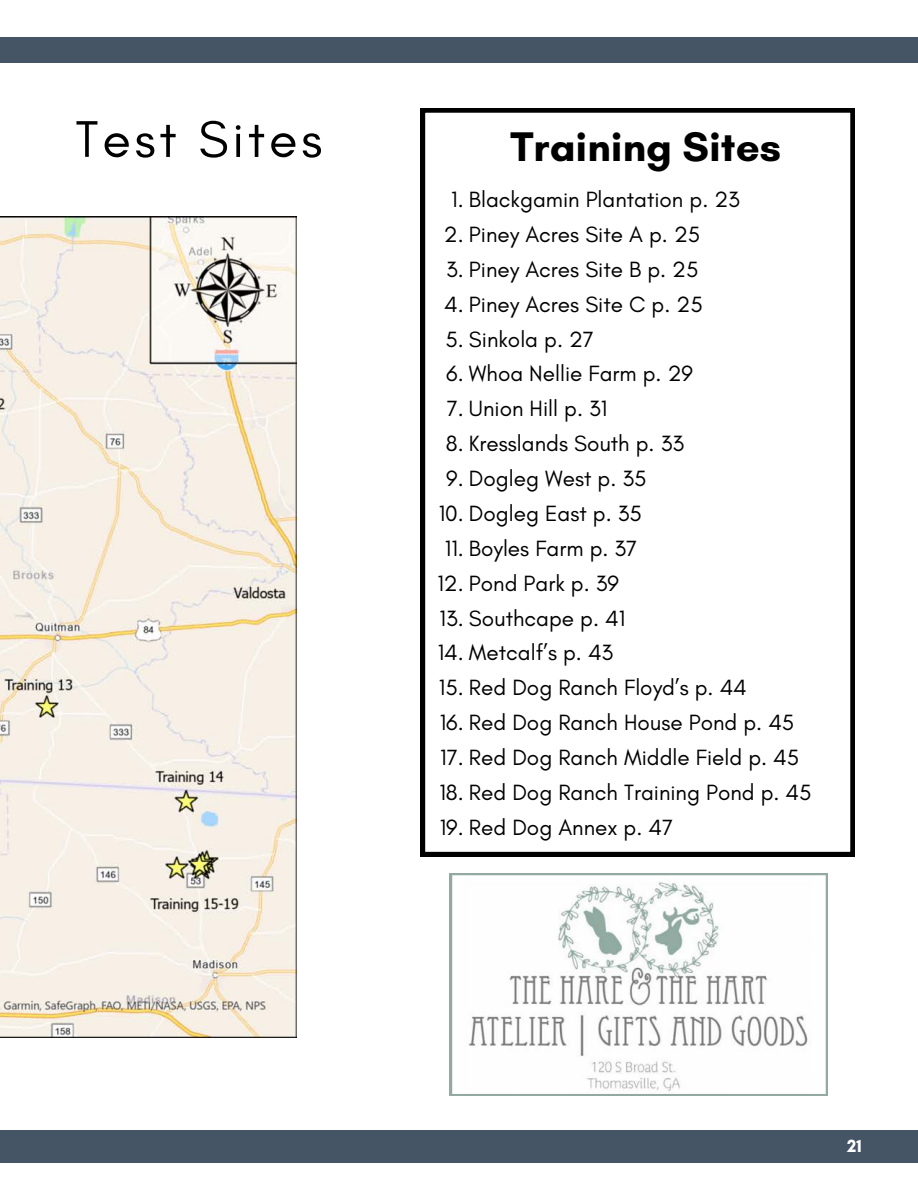
<style>
.page{position:relative;width:918px;height:1188px;background:#fff}
.page>*{position:absolute;margin:0;border:0;box-sizing:border-box;transform-origin:0 0}
.t1{font:52.5px "Glacial Indifference";letter-spacing:.07em;color:#000}
.t2{font:700 42.15px "Glacial Indifference";color:#000}
.t3{font:22.5px "Glacial Indifference";color:#000}
.t4{font:700 18px "Glacial Indifference";color:#fefefe}
</style>
<div class="page">
<div style="left:0;top:38px;width:918px;height:25px;background:#455565"></div>
<div style="left:0;top:1130px;width:918px;height:33px;background:#455565"></div>
<svg style="left:421px;top:108px;width:434px;height:748px"></svg>
<svg style="left:450px;top:873px;width:378px;height:223px"></svg>
<img style="left:0;top:216px;width:297px;height:821px">
<p class="t1" style="left:75px;top:107px;width:248px">Test Sites</p>
<p class="t2" style="left:511px;top:121px;width:272px">Training Sites</p>
<p class="t3" style="left:451px;top:186px;width:290px">1. Blackgamin Plantation p. 23</p>
<p class="t3" style="left:444px;top:221px;width:258px">2. Piney Acres Site A p. 25</p>
<p class="t3" style="left:446px;top:255px;width:254px">3. Piney Acres Site B p. 25</p>
<p class="t3" style="left:444px;top:290px;width:260px">4. Piney Acres Site C p. 25</p>
<p class="t3" style="left:445px;top:325px;width:150px">5. Sinkola p. 27</p>
<p class="t3" style="left:446px;top:360px;width:248px">6. Whoa Nellie Farm p. 29</p>
<p class="t3" style="left:447px;top:395px;width:162px">7. Union Hill p. 31</p>
<p class="t3" style="left:446px;top:430px;width:240px">8. Kresslands South p. 33</p>
<p class="t3" style="left:446px;top:465px;width:202px">9. Dogleg West p. 35</p>
<p class="t3" style="left:439px;top:500px;width:205px">10. Dogleg East p. 35</p>
<p class="t3" style="left:445px;top:534px;width:194px">11. Boyles Farm p. 37</p>
<p class="t3" style="left:437px;top:569px;width:183px">12. Pond Park p. 39</p>
<p class="t3" style="left:440px;top:604px;width:187px">13. Southcape p. 41</p>
<p class="t3" style="left:438px;top:639px;width:177px">14. Metcalf’s p. 43</p>
<p class="t3" style="left:439px;top:674px;width:309px">15. Red Dog Ranch Floyd’s p. 44</p>
<p class="t3" style="left:440px;top:709px;width:356px">16. Red Dog Ranch House Pond p. 45</p>
<p class="t3" style="left:440px;top:744px;width:360px">17. Red Dog Ranch Middle Field p. 45</p>
<p class="t3" style="left:439px;top:779px;width:374px">18. Red Dog Ranch Training Pond p. 45</p>
<p class="t3" style="left:440px;top:813px;width:235px">19. Red Dog Annex p. 47</p>
<p class="t4" style="left:847px;top:1135px;width:16px">21</p>
</div>
